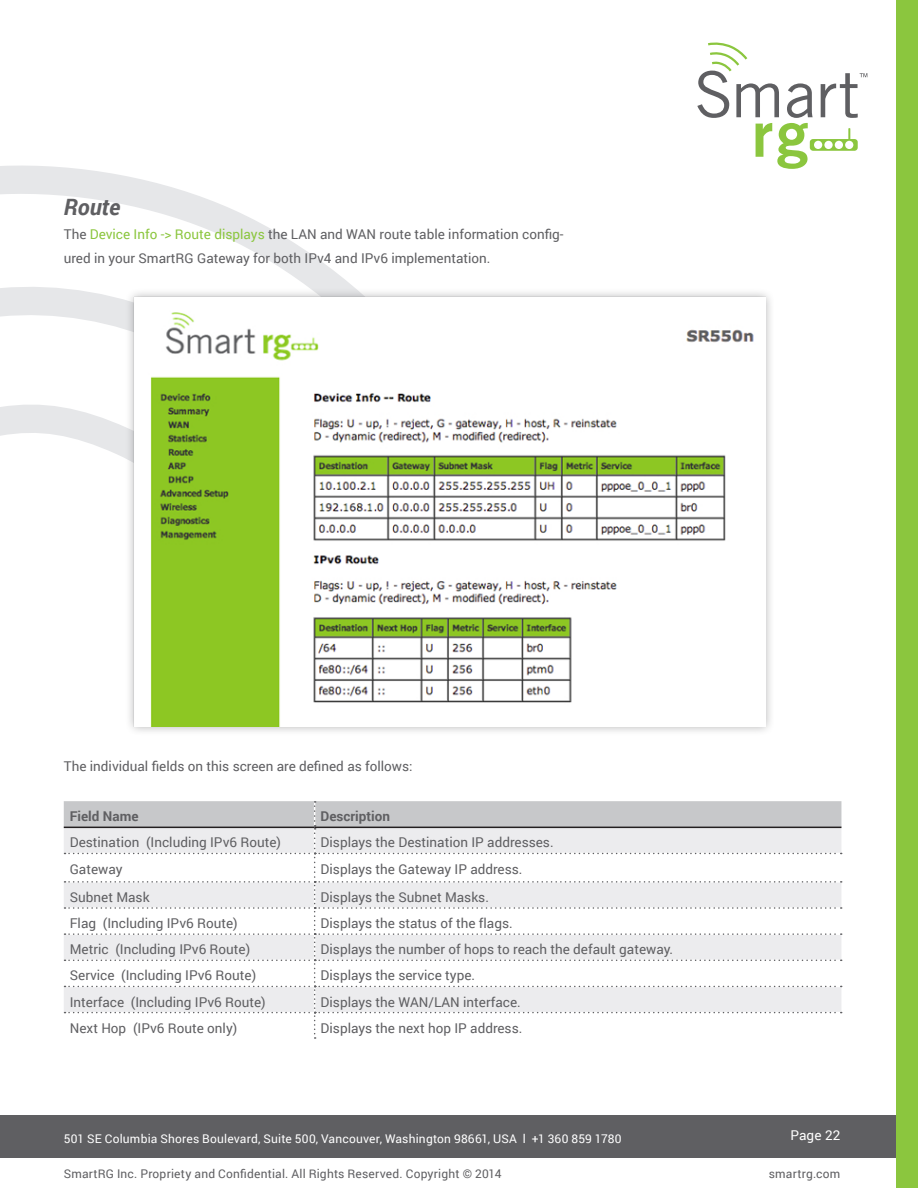
<style>
.page{position:relative;width:918px;height:1188px;background:#fff}
.page>*{position:absolute;margin:0;border:0;box-sizing:border-box;transform-origin:0 0}
.Heading_Italic{font:italic 700 22.5px "Roboto";color:#5f5f62}
.Xtra_Body_Text_Dots{font:13.5px/24px "Roboto";color:#5f5f62}
.Body_Text{font:13.5px "Roboto";color:#5f5f62}
.Bold_Body_Text{font:700 13.5px "Roboto";color:#5f5f62}
.t1{font:13.5px "Roboto";letter-spacing:.015em;color:#fff}
.t2{font:12px "Roboto";letter-spacing:.015em;color:#fff}
.t3{font:12px "Roboto";letter-spacing:.015em;color:#5f5f62}
.s1{color:#8bc63e}
</style>
<div class="page">
<svg style="left:0;top:165px;width:355px;height:293px"></svg>
<svg style="left:697px;top:42px;width:170px;height:127px"></svg>
<div style="left:0;top:1116px;width:918px;height:42px;background:#5f5f62"></div>
<div style="left:897px;top:0;width:21px;height:1188px;background:#8bc63e"></div>
<div style="left:125px;top:288px;width:650px;height:448px;background:#5f5f62;opacity:.5"></div>
<img style="left:133px;top:297px;width:632px;height:429px">
<svg style="left:64px;top:801px;width:778px;height:238px"></svg>
<hr style="left:64px;top:827px;width:251px;height:1px;background:#231f20">
<hr style="left:315px;top:827px;width:526px;height:1px;background:#231f20">
<p class="Heading_Italic" style="left:64px;top:191px;width:58px">Route</p>
<p class="Xtra_Body_Text_Dots" style="left:64px;top:222px;width:501px">The <span class="s1">Device Info -&gt; Route displays</span> the LAN and WAN route table information config&shy;ured in your SmartRG Gateway for both IPv4 and IPv6 implementation.</p>
<p class="Xtra_Body_Text_Dots" style="left:64px;top:754px;width:350px">The individual fields on this screen are defined as follows:</p>
<p class="Bold_Body_Text" style="left:70px;top:807px;width:70px">Field Name</p>
<p class="Bold_Body_Text" style="left:321px;top:807px;width:71px">Description</p>
<p class="Body_Text" style="left:70px;top:833px;width:213px">Destination (Including IPv6 Route)</p>
<p class="Body_Text" style="left:321px;top:833px;width:234px">Displays the Destination IP addresses.</p>
<p class="Body_Text" style="left:70px;top:859px;width:54px">Gateway</p>
<p class="Body_Text" style="left:321px;top:859px;width:203px">Displays the Gateway IP address.</p>
<p class="Body_Text" style="left:70px;top:888px;width:81px">Subnet Mask</p>
<p class="Body_Text" style="left:321px;top:888px;width:170px">Displays the Subnet Masks.</p>
<p class="Body_Text" style="left:70px;top:914px;width:169px">Flag (Including IPv6 Route)</p>
<p class="Body_Text" style="left:321px;top:914px;width:194px">Displays the status of the flags.</p>
<p class="Body_Text" style="left:70px;top:940px;width:182px">Metric (Including IPv6 Route)</p>
<p class="Body_Text" style="left:321px;top:940px;width:354px">Displays the number of hops to reach the default gateway.</p>
<p class="Xtra_Body_Text_Dots" style="left:70px;top:963px;width:188px">Service (Including IPv6 Route)</p>
<p class="Xtra_Body_Text_Dots" style="left:321px;top:963px;width:156px">Displays the service type.</p>
<p class="Xtra_Body_Text_Dots" style="left:70px;top:989px;width:198px">Interface (Including IPv6 Route)</p>
<p class="Xtra_Body_Text_Dots" style="left:321px;top:989px;width:202px">Displays the WAN/LAN interface.</p>
<p class="Xtra_Body_Text_Dots" style="left:70px;top:1015px;width:169px">Next Hop (IPv6 Route only)</p>
<p class="Xtra_Body_Text_Dots" style="left:321px;top:1015px;width:203px">Displays the next hop IP address.</p>
<p class="t2" style="left:64px;top:1130px;width:559px">501 SE Columbia Shores Boulevard, Suite 500, Vancouver, Washington 98661, USA l +1 360 859 1780</p>
<p class="t1" style="left:790px;top:1126px;width:52px">Page 22</p>
<p class="t3" style="left:64px;top:1165px;width:439px">SmartRG Inc. Propriety and Confidential. All Rights Reserved. Copyright © 2014</p>
<p class="t3" style="left:769px;top:1165px;width:73px">smartrg.com</p>
</div>
